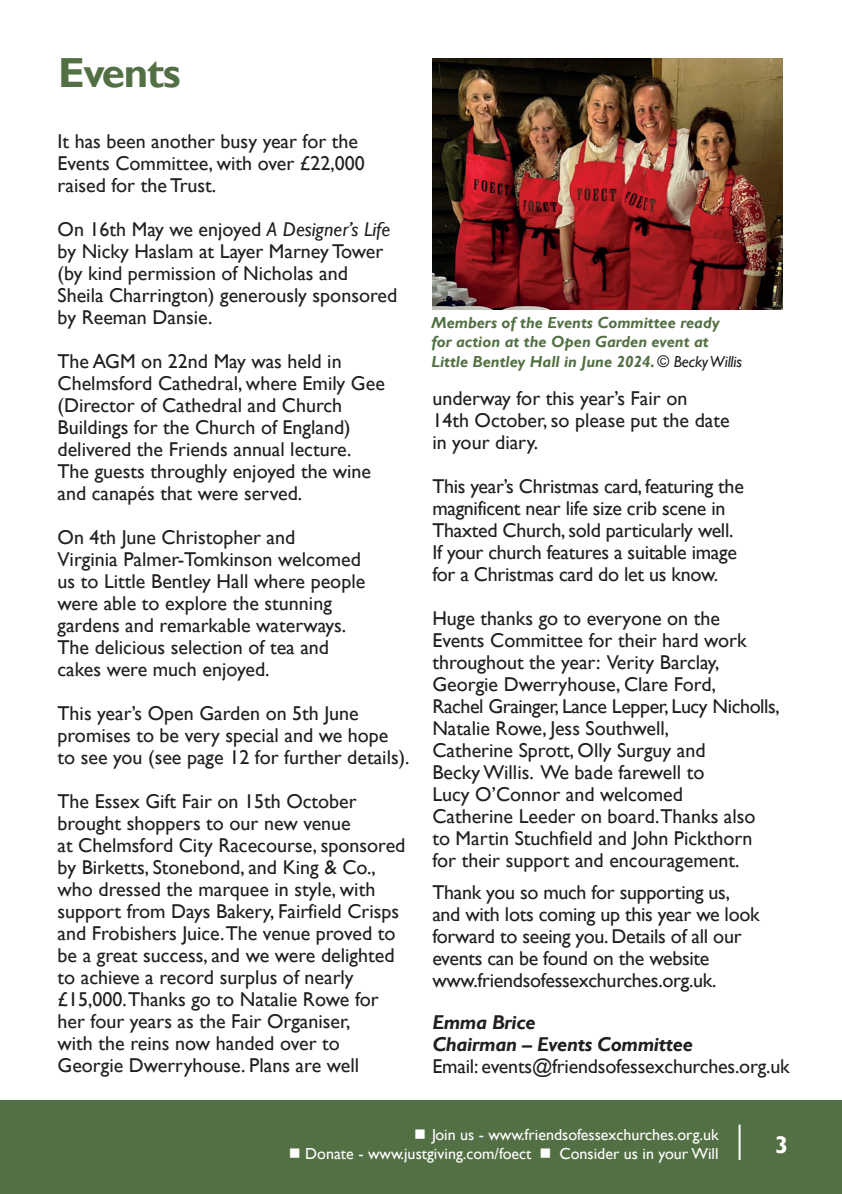
<style>
.page{position:relative;width:842px;height:1194px;background:#fff}
.page>*{position:absolute;margin:0;border:0;box-sizing:border-box;transform-origin:0 0}
.t1{font:700 42px "Gill Sans";letter-spacing:-.03em;color:#537044}
.t2{font:700 24px "Gill Sans";color:#fff}
.t3{font:20px/22px "Gill Sans";color:#231f20}
.t4{font:italic 700 20px "Gill Sans";letter-spacing:-.015em;color:#231f20}
.t5{font:italic 700 16px/19.2px "Gill Sans";color:#537044}
.t6{font:16px "Gill Sans";color:#fff}
.t7{font:16px "Wingdings";color:#fff}
.s1{font-style:italic}
.s2{font-weight:400;color:#231f20}
</style>
<div class="page">
<div style="left:0;top:1100px;width:842px;height:93px;background:#537044"></div>
<hr style="left:738px;top:1124px;width:2px;height:35px;background:#fff">
<img style="left:432px;top:58px;width:350px;height:252px">
<p class="t1" style="left:58px;top:48px;width:124px">Events</p>
<p class="t3" style="left:58px;top:130px;width:309px">It has been another busy year for the<br>Events Committee, with over £22,000 raised for the Trust.</p>
<p class="t3" style="left:58px;top:218px;width:334px">On 16th May we enjoyed <span class="s1">A Designer’s Life </span>by Nicky Haslam at Layer Marney Tower</p>
<p class="t3" style="left:58px;top:262px;width:341px">(by kind permission of Nicholas and<br>Sheila Charrington) generously sponsored by Reeman Dansie.</p>
<p class="t3" style="left:58px;top:350px;width:329px">The AGM on 22nd May was held in Chelmsford Cathedral, where Emily Gee (Director of Cathedral and Church Buildings for the Church of England) delivered the Friends annual lecture.<br>The guests throughly enjoyed the wine and canapés that were served.</p>
<p class="t3" style="left:58px;top:526px;width:309px">On 4th June Christopher and<br>Virginia Palmer-Tomkinson welcomed us to Little Bentley Hall where people were able to explore the stunning gardens and remarkable waterways.<br>The delicious selection of tea and</p>
<p class="t3" style="left:58px;top:658px;width:214px">cakes were much enjoyed.</p>
<p class="t3" style="left:58px;top:702px;width:353px">This year’s Open Garden on 5th June promises to be very special and we hope to see you (see page 12 for further details).</p>
<p class="t3" style="left:58px;top:790px;width:349px">The Essex Gift Fair on 15th October brought shoppers to our new venue<br>at Chelmsford City Racecourse, sponsored by Birketts, Stonebond, and King &amp; Co., who dressed the marquee in style, with support from Days Bakery, Fairfield Crisps and Frobishers Juice.The venue proved to be a great success, and we were delighted to achieve a record surplus of nearly £15,000.Thanks go to Natalie Rowe for her four years as the Fair Organiser,<br>with the reins now handed over to Georgie Dwerryhouse. Plans are well</p>
<p class="t5" style="left:431px;top:313px;width:312px">Members of the Events Committee ready for action at the Open Garden event at<br>Little Bentley Hall in June 2024. <span class="s2">© Becky Willis</span></p>
<p class="t3" style="left:432px;top:387px;width:257px">underway for this year’s Fair on</p>
<p class="t3" style="left:432px;top:409px;width:299px">14th October, so please put the date in your diary.</p>
<p class="t3" style="left:432px;top:475px;width:313px">This year’s Christmas card, featuring the magnificent near life size crib scene in Thaxted Church, sold particularly well.<br>If your church features a suitable image for a Christmas card do let us know.</p>
<p class="t3" style="left:432px;top:607px;width:349px">Huge thanks go to everyone on the<br>Events Committee for their hard work throughout the year: Verity Barclay, Georgie Dwerryhouse, Clare Ford,<br>Rachel Grainger, Lance Lepper, Lucy Nicholls, Natalie Rowe, Jess Southwell,<br>Catherine Sprott, Olly Surguy and<br>Becky Willis. We bade farewell to<br>Lucy O’Connor and welcomed<br>Catherine Leeder on board.Thanks also<br>to Martin Stuchfield and John Pickthorn for their support and encouragement.</p>
<p class="t3" style="left:432px;top:881px;width:329px">Thank you so much for supporting us, and with lots coming up this year we look forward to seeing you. Details of all our events can be found on the website www.friendsofessexchurches.org.uk.</p>
<p class="t4" style="left:432px;top:1010px;width:105px">Emma Brice</p>
<p class="t4" style="left:432px;top:1032px;width:262px">Chairman – Events Committee</p>
<p class="t3" style="left:432px;top:1054px;width:359px">Email: events@friendsofessexchurches.org.uk</p>
<p class="t6" style="left:414px;top:1124px;width:306px">■ Join us - www.friendsofessexchurches.org.uk</p>
<p class="t6" style="left:289px;top:1143px;width:244px">■ Donate - www.justgiving.com/foect</p>
<p class="t7" style="left:539px;top:1144px;width:13px">■</p>
<p class="t6" style="left:559px;top:1143px;width:161px">Consider us in your Will</p>
<p class="t2" style="left:775px;top:1129px;width:15px">3</p>
</div>
